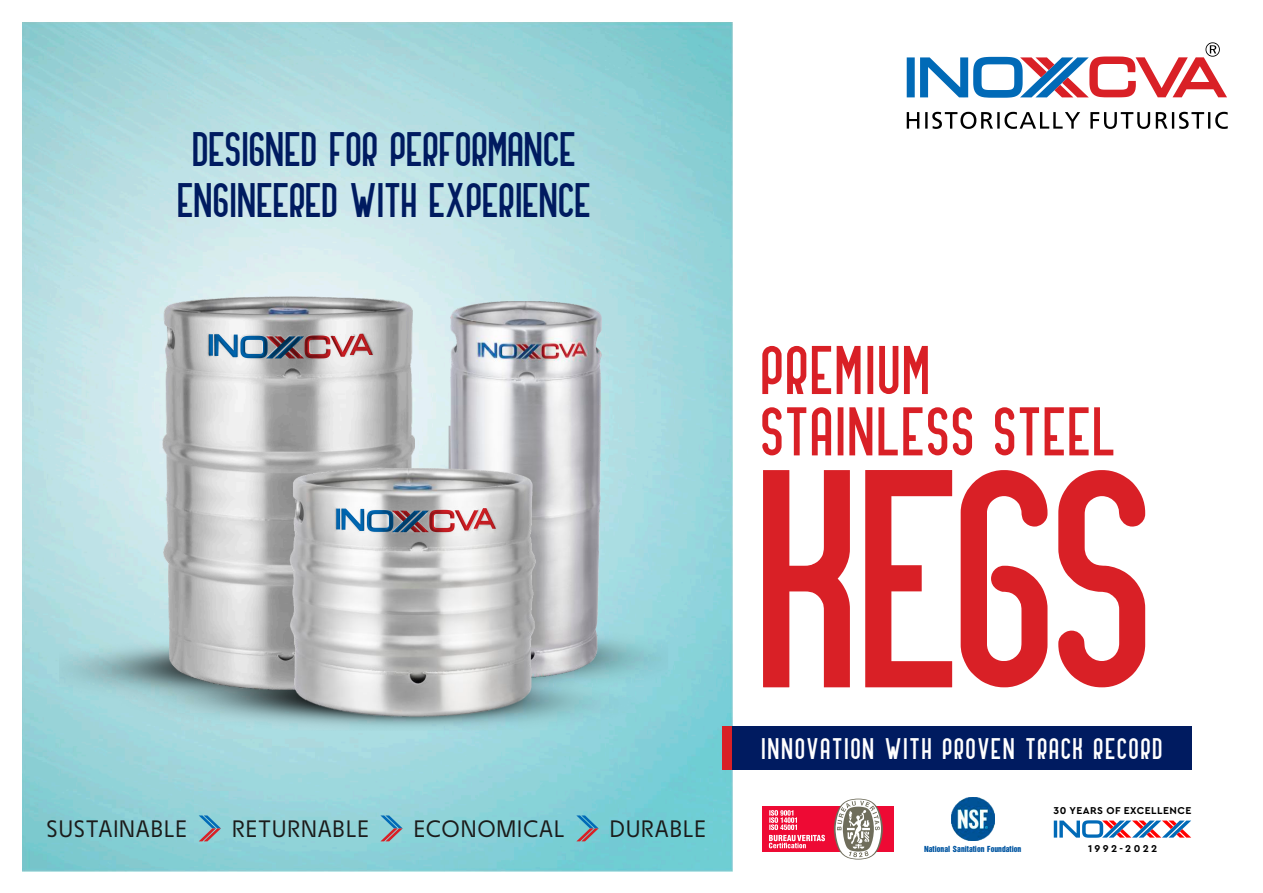
<style>
.page{position:relative;width:1263px;height:893px;background:#fff}
.page>*{position:absolute;margin:0;border:0;box-sizing:border-box;transform-origin:0 0}
.t1{font:313.35px "Alanus";color:#d92026}
.t2{font:69.45px/61.3px "Alanus";letter-spacing:.05em;color:#d92026}
.t3{font:48.9px/51.3px "Alanus";letter-spacing:.025em;color:#001b60;text-align:center}
.t4{font:30.15px "Alanus";letter-spacing:.085em;color:#fff}
.t5{font:23.7px "TASA Explorer";letter-spacing:.04em;color:#1b1b1a}
.t6{font:700 10.5px "Cera Pro";letter-spacing:.045em;color:#000}
.t7{font:700 10.5px "Cera Pro";letter-spacing:.225em;color:#000}
.t8{font:8.4px "Helvetica Inserat Roman Semi B";color:#0055a1}
</style>
<div class="page">
<img style="left:22px;top:22px;width:711px;height:849px">
<img style="left:59px;top:425px;width:609px;height:305px">
<img style="left:450px;top:302px;width:152px;height:376px">
<img style="left:163px;top:296px;width:252px;height:394px">
<svg style="left:209px;top:334px;width:164px;height:24px;background:#928998"></svg>
<img style="left:290px;top:468px;width:245px;height:249px">
<img style="left:332px;top:507px;width:174px;height:29px">
<svg style="left:336px;top:508px;width:160px;height:24px"></svg>
<svg style="left:907px;top:112px;width:321px;height:17px"></svg>
<svg style="left:907px;top:42px;width:320px;height:56px"></svg>
<svg style="left:1054px;top:820px;width:137px;height:18px"></svg>
<img style="left:951px;top:797px;width:43px;height:43px">
<div style="left:762px;top:806px;width:132px;height:46px;background:#ee0a34"></div>
<svg style="left:769px;top:810px;width:56px;height:38px"></svg>
<svg style="left:834px;top:799px;width:49px;height:61px"></svg>
<svg style="left:865px;top:470px;width:87px;height:217px"></svg>
<div style="left:732px;top:726px;width:459px;height:44px;background:#001b60"></div>
<svg style="left:199px;top:815px;width:22px;height:26px"></svg>
<svg style="left:380px;top:815px;width:23px;height:26px"></svg>
<svg style="left:576px;top:815px;width:23px;height:26px"></svg>
<div style="left:723px;top:726px;width:9px;height:44px;background:#d92026"></div>
<p class="t3" style="left:179px;top:127px;width:414px">DESIGNED FOR PERFORMANCE<br>ENGINEERED WITH EXPERIENCE</p>
<p class="t5" style="left:47px;top:815px;width:142px">SUSTAINABLE</p>
<p class="t5" style="left:232px;top:815px;width:138px">RETURNABLE</p>
<p class="t5" style="left:414px;top:815px;width:152px">ECONOMICAL</p>
<p class="t5" style="left:610px;top:815px;width:98px">DURABLE</p>
<h2 class="t2" style="left:762px;top:345px;width:355px">PREMIUM<br>STAINLESS STEEL</h2>
<h1 class="t1" style="left:763px;top:459px;width:393px">K GS</h1>
<p class="t4" style="left:762px;top:737px;width:402px">INNOVATION WITH PROVEN TRACK RECORD</p>
<p class="t6" style="left:1053px;top:806px;width:139px">30 YEARS OF EXCELLENCE</p>
<p class="t8" style="left:924px;top:846px;width:99px">National Sanitation Foundation</p>
<p class="t7" style="left:1088px;top:843px;width:71px">1992-2022</p>
</div>
